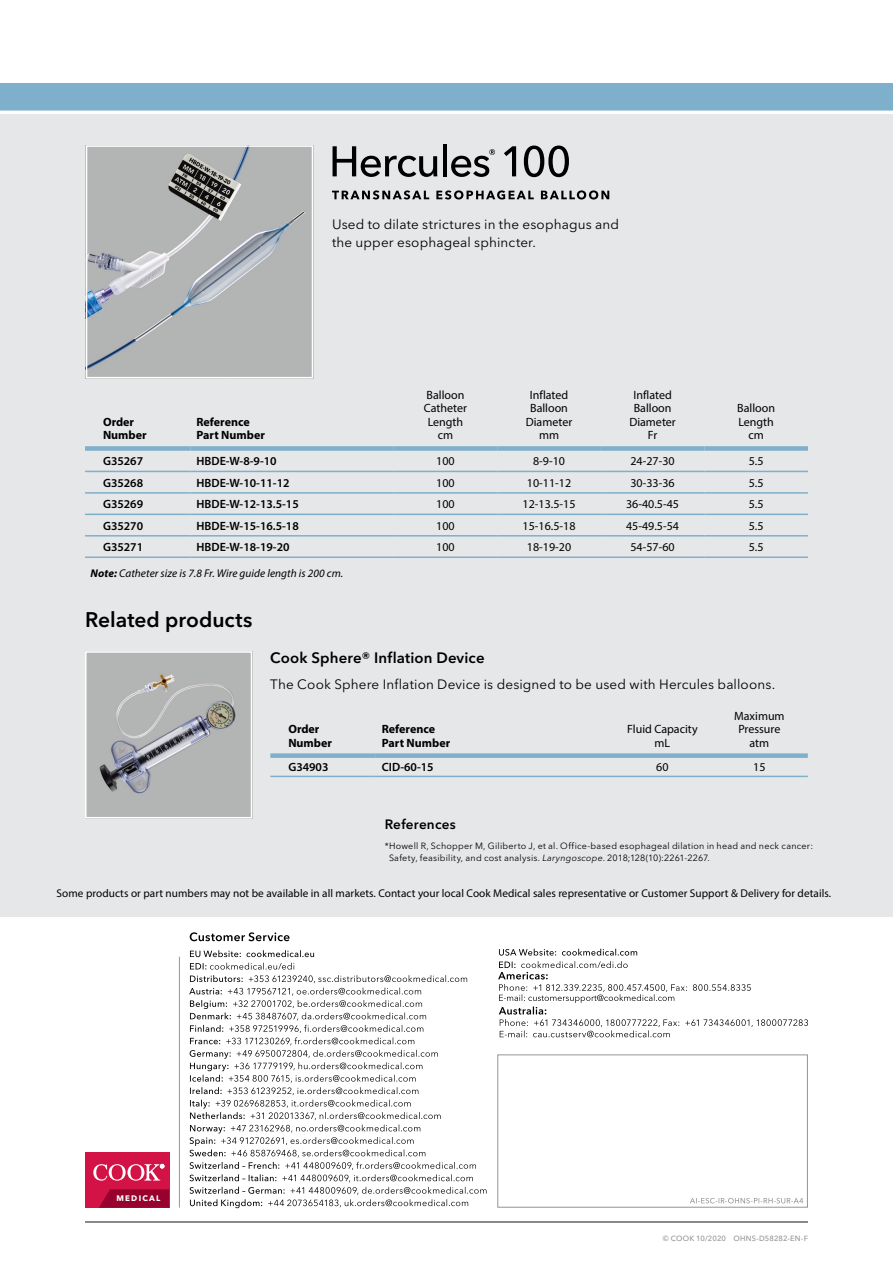
<style>
.page{position:relative;width:893px;height:1263px;background:#fff}
.page>*{position:absolute;margin:0;border:0;box-sizing:border-box;transform-origin:0 0}
.t1{font:600 21px "Avenir Next LT Pro";color:#000}
.t2{font:600 15px "Avenir Next LT Pro";letter-spacing:.01em;color:#000}
.t3{font:13.5px/18px "Avenir Next LT Pro";letter-spacing:.01em;color:#000}
.t4{font:600 13.5px "Avenir Next LT Pro";letter-spacing:.015em;color:#000}
.t5{font:12px/13.5px "Myriad Pro";color:#000;text-align:center}
.t6{font:600 12px "Myriad Pro";color:#000}
.t7{font:700 12px/13.5px "Myriad Pro";color:#000}
.t8{font:11.25px "Myriad Pro";letter-spacing:.005em;color:#000}
.t9{font:italic 11.25px "Myriad Pro";letter-spacing:.005em;color:#000}
.t10{font:9px/12px "Avenir Next LT Pro";letter-spacing:.025em;color:#000}
.t11{font:700 7.95px "Avenir Next LT Pro";letter-spacing:.155em;color:#fff}
.t12{font:500 7.5px "Avenir Next LT Pro";letter-spacing:.01em;color:#939598}
.s1{font-weight:700}
.s2{font-style:italic}
</style>
<div class="page">
<div style="left:0;top:114px;width:893px;height:802px;background:#e6e7e8"></div>
<div style="left:0;top:83px;width:893px;height:28px;background:#7eb0cc"></div>
<hr style="left:601px;top:471px;width:103px;height:1px;background:#7eb0cc">
<hr style="left:704px;top:471px;width:104px;height:1px;background:#7eb0cc">
<hr style="left:601px;top:492px;width:103px;height:2px;background:#7eb0cc">
<hr style="left:704px;top:492px;width:104px;height:2px;background:#7eb0cc">
<hr style="left:601px;top:514px;width:103px;height:1px;background:#7eb0cc">
<hr style="left:704px;top:514px;width:104px;height:1px;background:#7eb0cc">
<hr style="left:601px;top:535px;width:103px;height:1px;background:#7eb0cc">
<hr style="left:704px;top:535px;width:104px;height:1px;background:#7eb0cc">
<hr style="left:601px;top:556px;width:103px;height:2px;background:#7eb0cc">
<hr style="left:704px;top:556px;width:104px;height:2px;background:#7eb0cc">
<hr style="left:85px;top:471px;width:106px;height:1px;background:#7eb0cc">
<hr style="left:191px;top:471px;width:203px;height:1px;background:#7eb0cc">
<hr style="left:394px;top:471px;width:103px;height:1px;background:#7eb0cc">
<hr style="left:497px;top:471px;width:104px;height:1px;background:#7eb0cc">
<hr style="left:85px;top:492px;width:106px;height:2px;background:#7eb0cc">
<hr style="left:191px;top:492px;width:203px;height:2px;background:#7eb0cc">
<hr style="left:394px;top:492px;width:103px;height:2px;background:#7eb0cc">
<hr style="left:497px;top:492px;width:104px;height:2px;background:#7eb0cc">
<hr style="left:85px;top:514px;width:106px;height:1px;background:#7eb0cc">
<hr style="left:191px;top:514px;width:203px;height:1px;background:#7eb0cc">
<hr style="left:394px;top:514px;width:103px;height:1px;background:#7eb0cc">
<hr style="left:497px;top:514px;width:104px;height:1px;background:#7eb0cc">
<hr style="left:85px;top:535px;width:106px;height:1px;background:#7eb0cc">
<hr style="left:191px;top:535px;width:203px;height:1px;background:#7eb0cc">
<hr style="left:394px;top:535px;width:103px;height:1px;background:#7eb0cc">
<hr style="left:497px;top:535px;width:104px;height:1px;background:#7eb0cc">
<hr style="left:85px;top:556px;width:106px;height:2px;background:#7eb0cc">
<hr style="left:191px;top:556px;width:203px;height:2px;background:#7eb0cc">
<hr style="left:394px;top:556px;width:103px;height:2px;background:#7eb0cc">
<hr style="left:497px;top:556px;width:104px;height:2px;background:#7eb0cc">
<div style="left:85px;top:446px;width:106px;height:5px;background:#7eb0cc"></div>
<div style="left:191px;top:446px;width:203px;height:5px;background:#7eb0cc"></div>
<div style="left:394px;top:446px;width:103px;height:5px;background:#7eb0cc"></div>
<div style="left:497px;top:446px;width:104px;height:5px;background:#7eb0cc"></div>
<div style="left:601px;top:446px;width:103px;height:5px;background:#7eb0cc"></div>
<div style="left:704px;top:446px;width:104px;height:5px;background:#7eb0cc"></div>
<svg style="left:333px;top:146px;width:104px;height:31px"></svg>
<hr style="left:443px;top:144px;width:4px;height:32px;background:#000">
<svg style="left:451px;top:149px;width:44px;height:28px"></svg>
<svg style="left:504px;top:146px;width:12px;height:30px"></svg>
<svg style="left:524px;top:146px;width:45px;height:31px"></svg>
<svg style="left:332px;top:190px;width:97px;height:10px"></svg>
<svg style="left:436px;top:190px;width:98px;height:10px"></svg>
<svg style="left:541px;top:190px;width:68px;height:10px"></svg>
<img style="left:89px;top:148px;width:221px;height:227px">
<div style="left:86px;top:145px;width:227px;height:233px;border:2px solid #fff"></div>
<hr style="left:270px;top:776px;width:106px;height:1px;background:#7eb0cc">
<hr style="left:376px;top:776px;width:238px;height:1px;background:#7eb0cc">
<hr style="left:614px;top:776px;width:97px;height:1px;background:#7eb0cc">
<hr style="left:711px;top:776px;width:97px;height:1px;background:#7eb0cc">
<div style="left:270px;top:753px;width:106px;height:5px;background:#7eb0cc"></div>
<div style="left:376px;top:753px;width:238px;height:5px;background:#7eb0cc"></div>
<div style="left:614px;top:753px;width:97px;height:5px;background:#7eb0cc"></div>
<div style="left:711px;top:753px;width:97px;height:5px;background:#7eb0cc"></div>
<img style="left:88px;top:654px;width:161px;height:161px">
<div style="left:85px;top:651px;width:167px;height:167px;border:2px solid #fff"></div>
<hr style="left:85px;top:1221px;width:723px;height:1px;background:#636466">
<div style="left:85px;top:1152px;width:84px;height:56px;background:#d31245"></div>
<svg style="left:99px;top:1189px;width:70px;height:19px"></svg>
<svg style="left:93px;top:1164px;width:71px;height:16px"></svg>
<hr style="left:179px;top:957px;width:1px;height:250px;background:#939598">
<div style="left:497px;top:1054px;width:311px;height:153px;border:1px solid #939598"></div>
<svg style="left:690px;top:1198px;width:113px;height:5px"></svg>
<svg style="left:189px;top:963px;width:298px;height:245px"></svg>
<svg style="left:190px;top:950px;width:124px;height:7px"></svg>
<svg style="left:190px;top:932px;width:100px;height:9px"></svg>
<svg style="left:498px;top:949px;width:310px;height:88px"></svg>
<p class="t7" style="left:103px;top:415px;width:45px">Order<br>Number</p>
<p class="t7" style="left:197px;top:415px;width:70px">Reference<br>Part Number</p>
<p class="t3" style="left:332px;top:215px;width:288px">Used to dilate strictures in the esophagus and the upper esophageal sphincter.</p>
<p class="t5" style="left:424px;top:388px;width:45px">Balloon<br>Catheter<br>Length cm</p>
<p class="t5" style="left:526px;top:388px;width:48px">Inflated<br>Balloon<br>Diameter mm</p>
<p class="t5" style="left:629px;top:388px;width:48px">Inflated<br>Balloon<br>Diameter<br>Fr</p>
<p class="t5" style="left:737px;top:401px;width:39px">Balloon<br>Length cm</p>
<p class="t6" style="left:103px;top:453px;width:42px">G35267</p>
<p class="t6" style="left:196px;top:453px;width:82px">HBDE-W-8-9-10</p>
<p class="t5" style="left:436px;top:454px;width:20px">100</p>
<p class="t5" style="left:533px;top:454px;width:33px">8-9-10</p>
<p class="t5" style="left:630px;top:454px;width:46px">24-27-30</p>
<p class="t5" style="left:749px;top:454px;width:16px">5.5</p>
<p class="t6" style="left:103px;top:475px;width:42px">G35268</p>
<p class="t6" style="left:196px;top:475px;width:95px">HBDE-W-10-11-12</p>
<p class="t5" style="left:436px;top:476px;width:20px">100</p>
<p class="t5" style="left:527px;top:476px;width:46px">10-11-12</p>
<p class="t5" style="left:630px;top:476px;width:46px">30-33-36</p>
<p class="t5" style="left:749px;top:476px;width:16px">5.5</p>
<p class="t6" style="left:103px;top:496px;width:42px">G35269</p>
<p class="t6" style="left:196px;top:496px;width:104px">HBDE-W-12-13.5-15</p>
<p class="t5" style="left:436px;top:497px;width:20px">100</p>
<p class="t5" style="left:523px;top:497px;width:54px">12-13.5-15</p>
<p class="t5" style="left:626px;top:497px;width:54px">36-40.5-45</p>
<p class="t5" style="left:749px;top:497px;width:16px">5.5</p>
<p class="t6" style="left:103px;top:518px;width:42px">G35270</p>
<p class="t6" style="left:196px;top:518px;width:104px">HBDE-W-15-16.5-18</p>
<p class="t5" style="left:436px;top:519px;width:20px">100</p>
<p class="t5" style="left:523px;top:519px;width:54px">15-16.5-18</p>
<p class="t5" style="left:626px;top:519px;width:54px">45-49.5-54</p>
<p class="t5" style="left:749px;top:519px;width:16px">5.5</p>
<p class="t6" style="left:103px;top:539px;width:42px">G35271</p>
<p class="t6" style="left:196px;top:539px;width:95px">HBDE-W-18-19-20</p>
<p class="t5" style="left:436px;top:540px;width:20px">100</p>
<p class="t5" style="left:527px;top:540px;width:46px">18-19-20</p>
<p class="t5" style="left:630px;top:540px;width:46px">54-57-60</p>
<p class="t5" style="left:749px;top:540px;width:16px">5.5</p>
<p class="t9" style="left:91px;top:566px;width:254px"><span class="s1">Note:</span> Catheter size is 7.8 Fr. Wire guide length is 200 cm.</p>
<h1 class="t1" style="left:85px;top:607px;width:169px">Related products</h1>
<p class="t2" style="left:270px;top:648px;width:216px">Cook Sphere® Inflation Device</p>
<p class="t3" style="left:270px;top:675px;width:506px">The Cook Sphere Inflation Device is designed to be used with Hercules balloons.</p>
<p class="t7" style="left:288px;top:722px;width:45px">Order<br>Number</p>
<p class="t7" style="left:382px;top:722px;width:70px">Reference<br>Part Number</p>
<p class="t5" style="left:627px;top:722px;width:72px">Fluid Capacity mL</p>
<p class="t5" style="left:734px;top:709px;width:52px">Maximum<br>Pressure atm</p>
<p class="t6" style="left:288px;top:760px;width:42px">G34903</p>
<p class="t6" style="left:382px;top:760px;width:53px">CID-60-15</p>
<p class="t5" style="left:656px;top:760px;width:14px">60</p>
<p class="t5" style="left:753px;top:760px;width:14px">15</p>
<p class="t4" style="left:385px;top:816px;width:72px">References</p>
<p class="t10" style="left:389px;top:840px;width:426px;text-indent:-4px">*Howell R, Schopper M, Giliberto J, et al. Office-based esophageal dilation in head and neck cancer:<br>Safety, feasibility, and cost analysis. <span class="s2">Laryngoscope</span>. 2018;128(10):2261-2267.</p>
<p class="t8" style="left:57px;top:886px;width:776px">Some products or part numbers may not be available in all markets. Contact your local Cook Medical sales representative or Customer Support &amp; Delivery for details.</p>
<p class="t11" style="left:116px;top:1193px;width:45px">MEDICAL</p>
<p class="t12" style="left:663px;top:1234px;width:146px">© COOK 10/2020 OHNS-D58282-EN-F</p>
</div>
